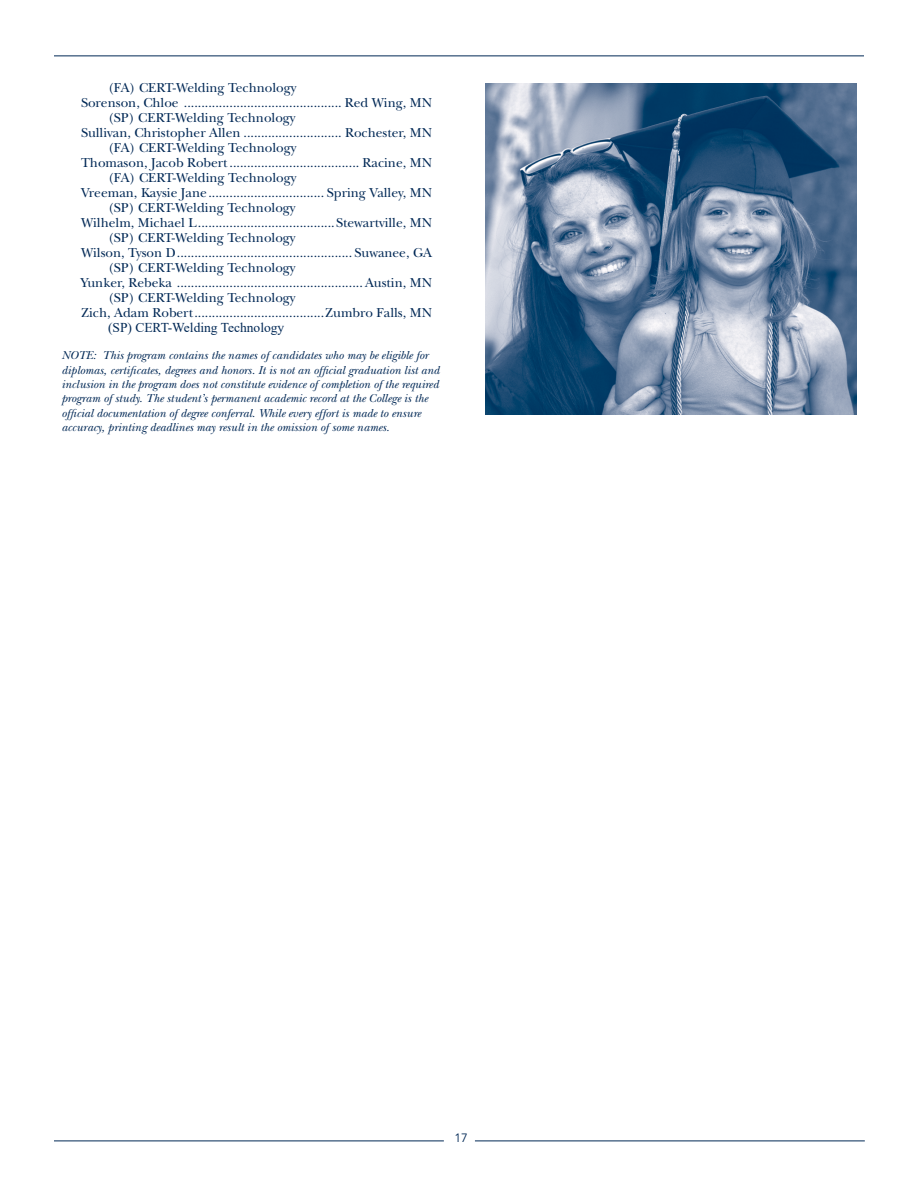
<style>
.page{position:relative;width:918px;height:1188px;background:#fff}
.page>*{position:absolute;margin:0;border:0;box-sizing:border-box;transform-origin:0 0}
.t1{font:13.5px "New Baskerville Std";color:#002855}
.t2{font:13.5px "Times New Roman";color:#002855}
.t3{font:italic 12px/14.4px "New Baskerville Std";color:#002855}
.t4{font:12px "Avenir LT Std";color:#002855}
</style>
<div class="page">
<hr style="left:54px;top:1141px;width:390px;height:1px;background:#002855">
<hr style="left:475px;top:1141px;width:390px;height:1px;background:#002855">
<hr style="left:54px;top:56px;width:810px;height:1px;background:#002855">
<img style="left:485px;top:83px;width:372px;height:331px">
<p class="t1" style="left:108px;top:80px;width:190px">(FA) CERT-Welding Technology</p>
<p class="t1" style="left:81px;top:95px;width:353px">Sorenson, Chloe ............................................. Red Wing, MN</p>
<p class="t1" style="left:108px;top:110px;width:189px">(SP) CERT-Welding Technology</p>
<p class="t1" style="left:81px;top:125px;width:352px">Sullivan, Christopher Allen ............................ Rochester, MN</p>
<p class="t1" style="left:108px;top:140px;width:190px">(FA) CERT-Welding Technology</p>
<p class="t1" style="left:81px;top:155px;width:353px">Thomason, Jacob Robert..................................... Racine, MN</p>
<p class="t1" style="left:108px;top:170px;width:190px">(FA) CERT-Welding Technology</p>
<p class="t1" style="left:81px;top:185px;width:352px">Vreeman, Kaysie Jane................................. Spring Valley, MN</p>
<p class="t1" style="left:108px;top:200px;width:189px">(SP) CERT-Welding Technology</p>
<p class="t1" style="left:81px;top:215px;width:353px">Wilhelm, Michael L.......................................Stewartville, MN</p>
<p class="t1" style="left:108px;top:230px;width:189px">(SP) CERT-Welding Technology</p>
<p class="t1" style="left:81px;top:245px;width:353px">Wilson, Tyson D.................................................. Suwanee, GA</p>
<p class="t1" style="left:108px;top:260px;width:189px">(SP) CERT-Welding Technology</p>
<p class="t1" style="left:81px;top:275px;width:353px">Yunker, Rebeka ..................................................... Austin, MN</p>
<p class="t1" style="left:108px;top:290px;width:189px">(SP) CERT-Welding Technology</p>
<p class="t1" style="left:81px;top:305px;width:353px">Zich, Adam Robert.....................................Zumbro Falls, MN</p>
<p class="t2" style="left:108px;top:318px;width:178px">(SP) CERT-Welding Technology</p>
<p class="t3" style="left:62px;top:348px;width:380px">NOTE: This program contains the names of candidates who may be eligible for diplomas, certificates, degrees and honors. It is not an official graduation list and inclusion in the program does not constitute evidence of completion of the required program of study. The student’s permanent academic record at the College is the official documentation of degree conferral. While every effort is made to ensure accuracy, printing deadlines may result in the omission of some names.</p>
<p class="t4" style="left:454px;top:1131px;width:15px">17</p>
</div>
